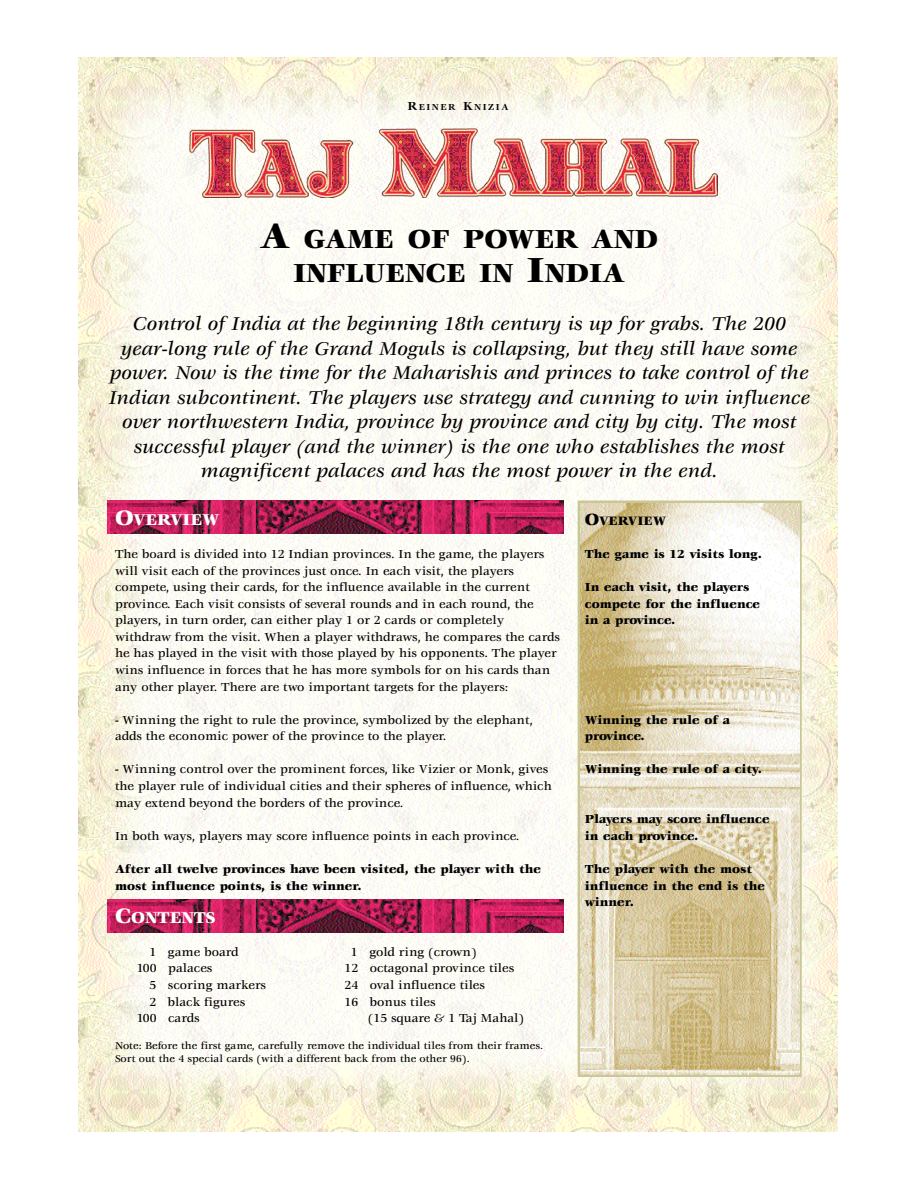
<style>
.page{position:relative;width:918px;height:1188px;background:#fff}
.page>*{position:absolute;margin:0;border:0;box-sizing:border-box;transform-origin:0 0}
.t1{font:900 28.65px/33.2px "Veljovic";color:#000;text-align:center}
.t2{font:italic 500 20.4px/24.5px "Veljovic";color:#000;text-align:center}
.t3{font:900 17.25px "Veljovic";color:#fff}
.t4{font:900 13.35px "Veljovic";color:#000}
.t5{font:500 12.75px/16.6px "Veljovic";color:#000}
.t6{font:900 12.75px/16.6px "Veljovic";color:#000}
.t7{font:500 10.8px/12.8px "Veljovic";color:#000}
.t8{font:700 9.6px "Veljovic";letter-spacing:.155em;color:#000}
.s1{font-size:12.75px}
.s2{font-size:38.25px}
.s3{font-size:22.95px}
.s4{font-size:17.85px}
</style>
<div class="page">
<img style="left:79px;top:58px;width:759px;height:1073px">
<div style="left:578px;top:501px;width:224px;height:576px;border:3px solid #cac796"></div>
<img style="left:580px;top:503px;width:219px;height:571px">
<img style="left:108px;top:501px;width:455px;height:32px">
<img style="left:108px;top:900px;width:455px;height:32px">
<img style="left:189px;top:129px;width:529px;height:69px">
<p class="t8" style="left:408px;top:104px;width:103px"><span class="s1">R</span>EINER <span class="s1">K</span>NIZIA</p>
<h1 class="t1" style="left:260px;top:225px;width:400px"><span class="s2">A</span> GAME OF POWER AND<br>INFLUENCE IN <span class="s2">I</span>NDIA</h1>
<p class="t2" style="left:109px;top:313px;width:703px">Control of India at the beginning 18th century is up for grabs. The 200 year-long rule of the Grand Moguls is collapsing, but they still have some power. Now is the time for the Maharishis and princes to take control of the Indian subcontinent. The players use strategy and cunning to win influence over northwestern India, province by province and city by city. The most successful player (and the winner) is the one who establishes the most magnificent palaces and has the most power in the end.</p>
<h3 class="t3" style="left:115px;top:513px;width:106px"><span class="s3">O</span>VERVIEW</h3>
<p class="t5" style="left:115px;top:547px;width:446px">The board is divided into 12 Indian provinces. In the game, the players will visit each of the provinces just once. In each visit, the players compete, using their cards, for the influence available in the current province. Each visit consists of several rounds and in each round, the players, in turn order, can either play 1 or 2 cards or completely withdraw from the visit. When a player withdraws, he compares the cards he has played in the visit with those played by his opponents. The player wins influence in forces that he has more symbols for on his cards than any other player. There are two important targets for the players:</p>
<p class="t5" style="left:115px;top:712px;width:420px">- Winning the right to rule the province, symbolized by the elephant, adds the economic power of the province to the player.</p>
<p class="t5" style="left:115px;top:762px;width:438px">- Winning control over the prominent forces, like Vizier or Monk, gives the player rule of individual cities and their spheres of influence, which may extend beyond the borders of the province.</p>
<p class="t5" style="left:115px;top:828px;width:406px">In both ways, players may score influence points in each province.</p>
<p class="t6" style="left:115px;top:862px;width:428px">After all twelve provinces have been visited, the player with the most influence points, is the winner.</p>
<h3 class="t3" style="left:115px;top:910px;width:102px"><span class="s3">C</span>ONTENTS</h3>
<p class="t5" style="left:149px;top:944px;width:91px">1 game board</p>
<p class="t5" style="left:351px;top:944px;width:127px">1 gold ring (crown)</p>
<p class="t5" style="left:137px;top:961px;width:77px">100 palaces</p>
<p class="t5" style="left:345px;top:961px;width:171px">12 octagonal province tiles</p>
<p class="t5" style="left:149px;top:977px;width:118px">5 scoring markers</p>
<p class="t5" style="left:345px;top:977px;width:142px">24 oval influence tiles</p>
<p class="t5" style="left:149px;top:994px;width:97px">2 black figures</p>
<p class="t5" style="left:345px;top:994px;width:92px">16 bonus tiles</p>
<p class="t5" style="left:137px;top:1011px;width:64px">100 cards</p>
<p class="t5" style="left:368px;top:1011px;width:158px">(15 square &amp; 1 Taj Mahal)</p>
<p class="t7" style="left:115px;top:1040px;width:430px">Note: Before the first game, carefully remove the individual tiles from their frames.<br>Sort out the 4 special cards (with a different back from the other 96).</p>
<p class="t4" style="left:585px;top:515px;width:83px"><span class="s4">O</span>VERVIEW</p>
<p class="t6" style="left:585px;top:547px;width:179px">The game is 12 visits long.</p>
<p class="t6" style="left:585px;top:580px;width:177px">In each visit, the players compete for the influence in a province.</p>
<p class="t6" style="left:585px;top:712px;width:147px">Winning the rule of a province.</p>
<p class="t6" style="left:585px;top:762px;width:179px">Winning the rule of a city.</p>
<p class="t6" style="left:585px;top:812px;width:186px">Players may score influence in each province.</p>
<p class="t6" style="left:585px;top:861px;width:182px">The player with the most influence in the end is the winner.</p>
</div>
